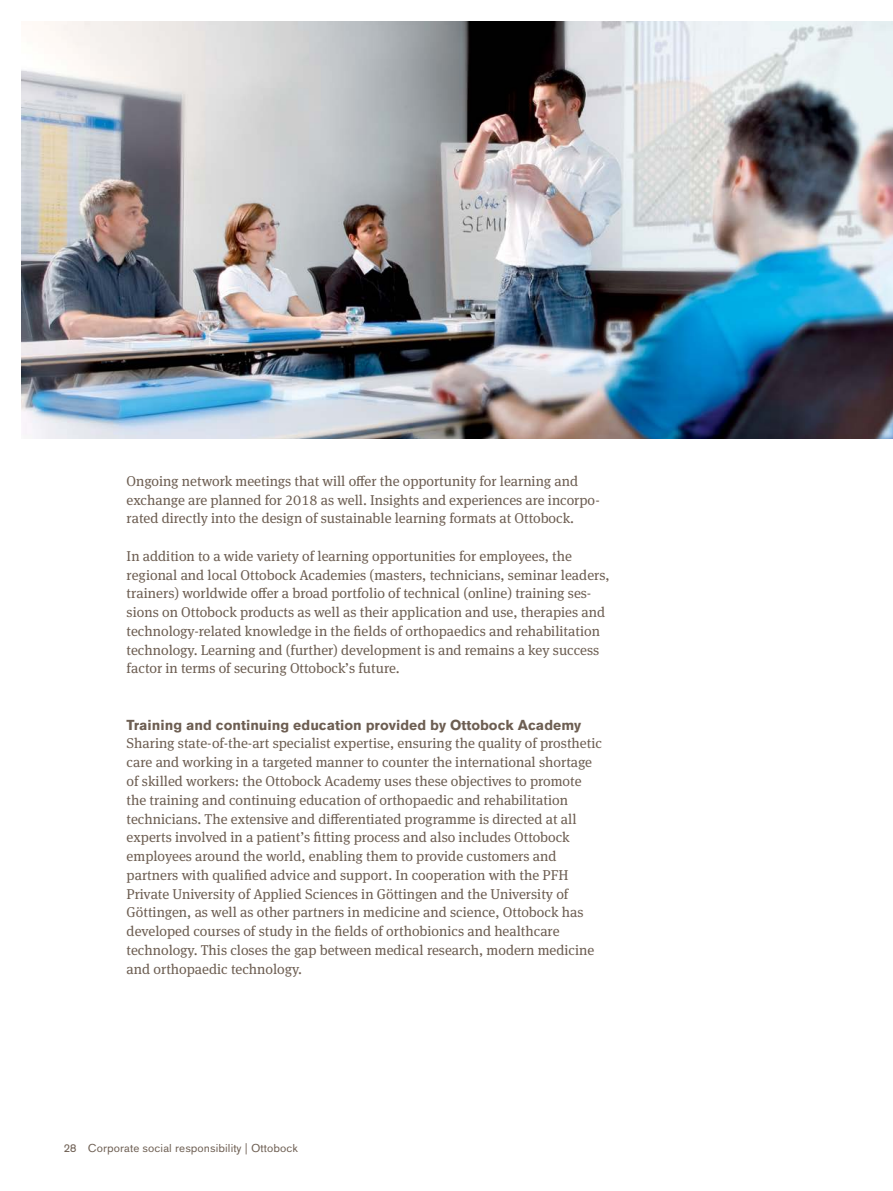
<style>
.page{position:relative;width:893px;height:1191px;background:#fff}
.page>*{position:absolute;margin:0;border:0;box-sizing:border-box;transform-origin:0 0}
.t1{font:14.25px/18.8px "OBO Serif";color:#6d5e52}
.t2{font:700 14.25px "OBO Sans";color:#6d5e52}
.t3{font:11.25px "OBO Sans";letter-spacing:.005em;color:#6d5e52}
</style>
<div class="page">
<img style="left:21px;top:21px;width:872px;height:418px">
<p class="t1" style="left:127px;top:471px;width:475px">Ongoing network meetings that will offer the opportunity for learning and exchange are planned for 2018 as well. Insights and experiences are incorpo&shy;rated directly into the design of sustainable learning formats at Ottobock.</p>
<p class="t1" style="left:127px;top:546px;width:485px">In addition to a wide variety of learning opportunities for employees, the regional and local Ottobock Academies (masters, technicians, seminar leaders, trainers) worldwide offer a broad portfolio of technical (online) training ses&shy;sions on Ottobock products as well as their application and use, therapies and technology-related knowledge in the fields of orthopaedics and rehabilitation technology. Learning and (further) development is and remains a key success factor in terms of securing Ottobock’s future.</p>
<p class="t2" style="left:127px;top:716px;width:456px">Training and continuing education provided by Ottobock Academy</p>
<p class="t1" style="left:127px;top:734px;width:477px">Sharing state-of-the-art specialist expertise, ensuring the quality of prosthetic care and working in a targeted manner to counter the international shortage of skilled workers: the Ottobock Academy uses these objectives to promote the training and continuing education of orthopaedic and rehabilitation technicians. The extensive and differentiated programme is directed at all experts involved in a patient’s fitting process and also includes Ottobock employees around the world, enabling them to provide customers and partners with qualified advice and support. In cooperation with the PFH Private University of Applied Sciences in Göttingen and the University of Göttingen, as well as other partners in medicine and science, Ottobock has developed courses of study in the fields of orthobionics and healthcare technology. This closes the gap between medical research, modern medicine and orthopaedic technology.</p>
<p class="t3" style="left:64px;top:1141px;width:236px">28 Corporate social responsibility | Ottobock</p>
</div>
